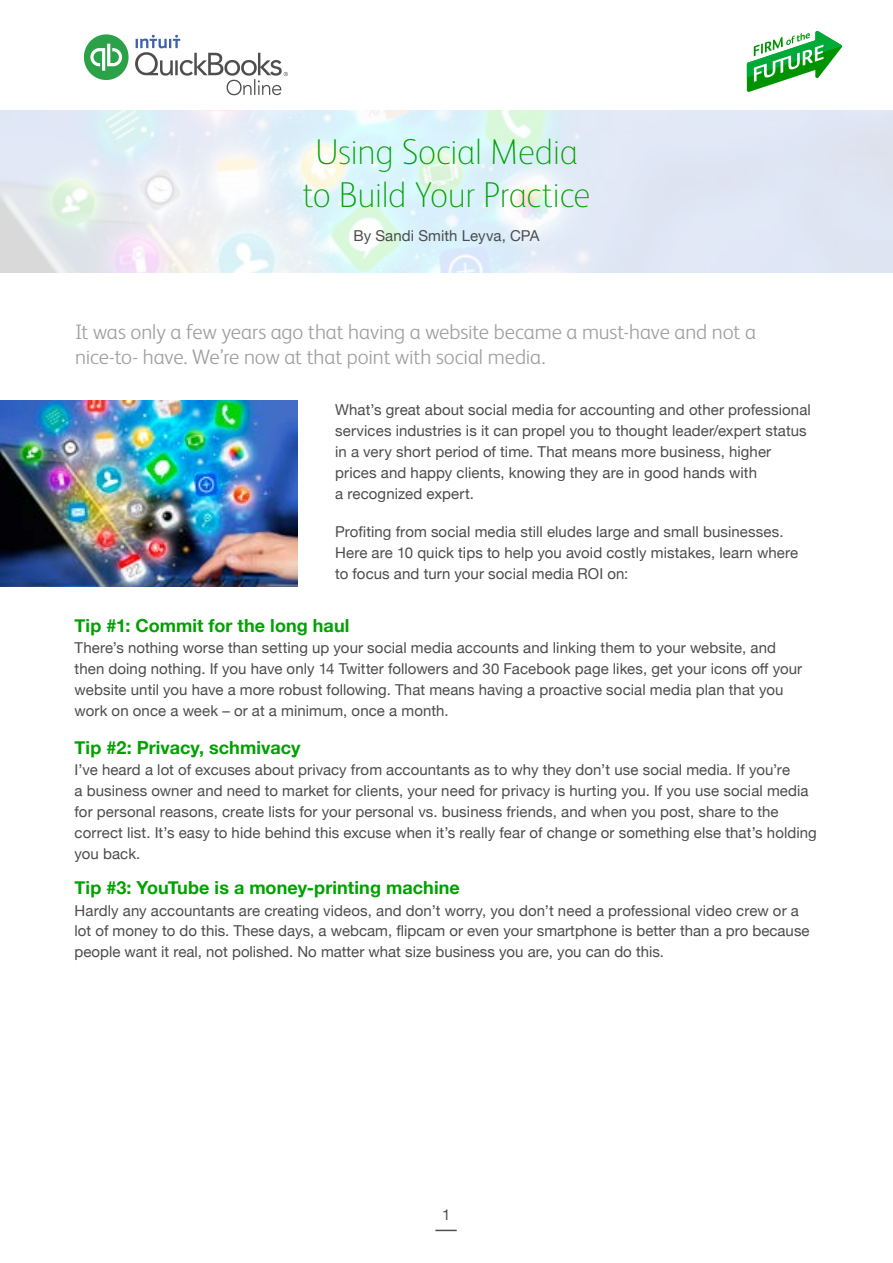
<style>
.page{position:relative;width:893px;height:1263px;background:#fff}
.page>*{position:absolute;margin:0;border:0;box-sizing:border-box;transform-origin:0 0}
.t1{font:100 36px/43.2px "FS Albert";letter-spacing:-.015em;color:#00a100;text-align:center}
.t2{font:300 21px/25.2px "FS Albert";letter-spacing:-.005em;color:#9f9fa1}
.t3{font:700 18px "Helvetica Neue";letter-spacing:.005em;color:#00a100}
.t4{font:15px/21px "Helvetica Neue";letter-spacing:.005em;color:#4c4c4c}
</style>
<div class="page">
<svg style="left:736px;top:31px;width:116px;height:80px"></svg>
<svg style="left:435px;top:1230px;width:22px;height:1px"></svg>
<img style="left:0;top:401px;width:297px;height:186px">
<img style="left:83px;top:34px;width:205px;height:62px">
<h1 class="t1" style="left:303px;top:128px;width:289px">Using Social Media to Build Your Practice</h1>
<p class="t4" style="left:353px;top:226px;width:188px">By Sandi Smith Leyva, CPA</p>
<h2 class="t2" style="left:75px;top:318px;width:682px">It was only a few years ago that having a website became a must-have and not a nice-to- have. We’re now at that point with social media.</h2>
<p class="t4" style="left:335px;top:400px;width:477px">What’s great about social media for accounting and other professional services industries is it can propel you to thought leader/expert status in a very short period of time. That means more business, higher prices and happy clients, knowing they are in good hands with<br>a recognized expert.</p>
<p class="t4" style="left:335px;top:522px;width:465px">Profiting from social media still eludes large and small businesses.<br>Here are 10 quick tips to help you avoid costly mistakes, learn where to focus and turn your social media ROI on:</p>
<p class="t3" style="left:75px;top:611px;width:276px">Tip #1: Commit for the long haul</p>
<p class="t4" style="left:75px;top:638px;width:729px">There’s nothing worse than setting up your social media accounts and linking them to your website, and then doing nothing. If you have only 14 Twitter followers and 30 Facebook page likes, get your icons off your website until you have a more robust following. That means having a proactive social media plan that you work on once a week – or at a minimum, once a month.</p>
<p class="t3" style="left:75px;top:733px;width:227px">Tip #2: Privacy, schmivacy</p>
<p class="t4" style="left:75px;top:760px;width:744px">I’ve heard a lot of excuses about privacy from accountants as to why they don’t use social media. If you’re<br>a business owner and need to market for clients, your need for privacy is hurting you. If you use social media for personal reasons, create lists for your personal vs. business friends, and when you post, share to the correct list. It’s easy to hide behind this excuse when it’s really fear of change or something else that’s holding you back.</p>
<p class="t3" style="left:75px;top:873px;width:387px">Tip #3: YouTube is a money-printing machine</p>
<p class="t4" style="left:75px;top:901px;width:736px">Hardly any accountants are creating videos, and don’t worry, you don’t need a professional video crew or a lot of money to do this. These days, a webcam, flipcam or even your smartphone is better than a pro because people want it real, not polished. No matter what size business you are, you can do this.</p>
<p class="t4" style="left:442px;top:1205px;width:10px">1</p>
</div>
